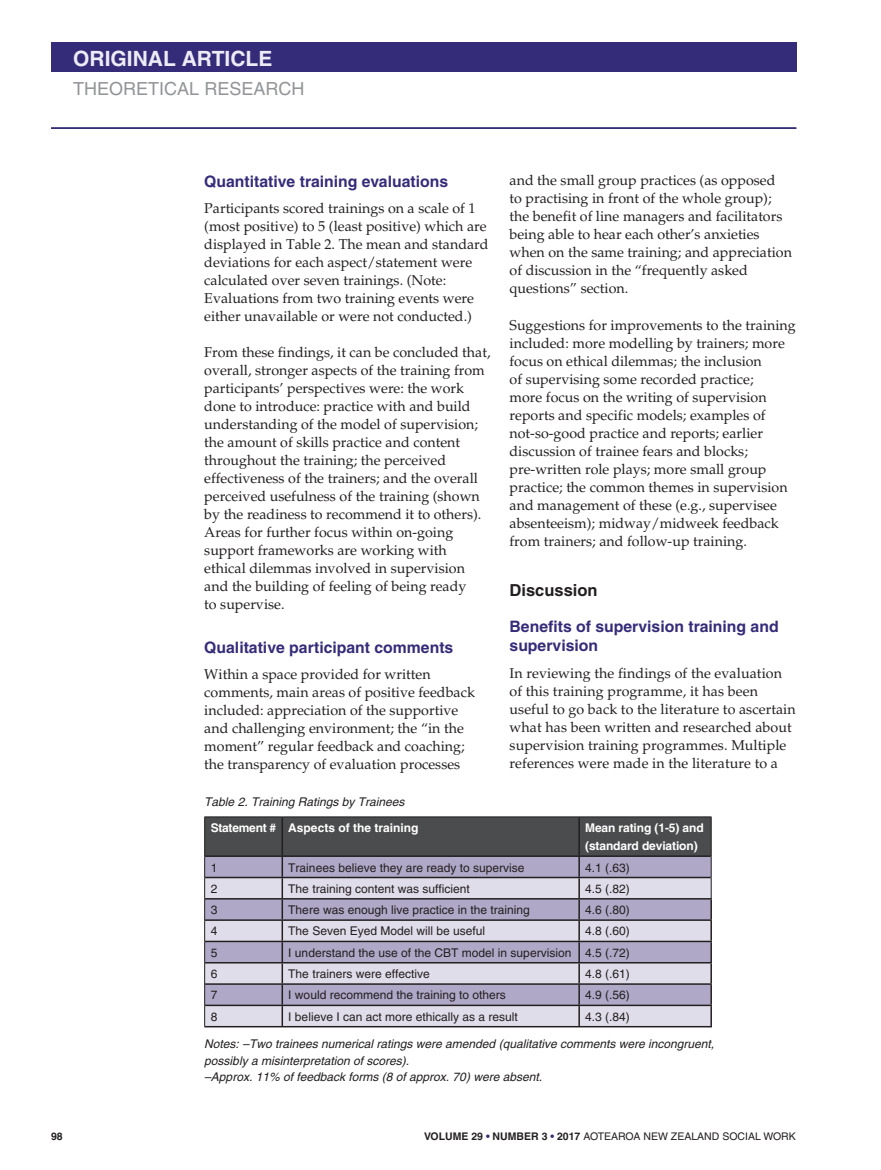
<style>
.page{position:relative;width:881px;height:1170px;background:#fff}
.page>*{position:absolute;margin:0;border:0;box-sizing:border-box;transform-origin:0 0}
.t1{font:700 21px "Helvetica";color:#edebf5}
.t2{font:18px "Helvetica";color:#939598}
.t3{font:700 16.5px "Helvetica";color:#231f20}
.t4{font:700 15.75px/18.9px "Helvetica";color:#352c79}
.t5{font:14.25px/18px "Palatino";color:#231f20}
.t6{font:12px "Helvetica";color:#231f20}
.t7{font:italic 12px/16.5px "Helvetica";color:#231f20}
.t8{font:700 12px/18px "Helvetica";letter-spacing:-.01em;color:#fff}
.t9{font:10.5px "Helvetica";color:#231f20}
.t10{font:700 10.5px "Helvetica";color:#231f20}
.s1{font-weight:700}
.s2{font-weight:700;color:#352c79}
</style>
<div class="page">
<div style="left:51px;top:43px;width:745px;height:29px;background:#352c79"></div>
<hr style="left:51px;top:127px;width:745px;height:2px;background:#352c79">
<svg style="left:204px;top:816px;width:507px;height:209px;background:#a09cac"></svg>
<hr style="left:204px;top:1025px;width:507px;height:2px;background:#231f20">
<h1 class="t1" style="left:73px;top:50px;width:201px">ORIGINAL ARTICLE</h1>
<p class="t2" style="left:73px;top:82px;width:233px">THEORETICAL RESEARCH</p>
<p class="t4" style="left:204px;top:173px;width:245px">Quantitative training evaluations</p>
<p class="t5" style="left:204px;top:201px;width:286px">Participants scored trainings on a scale of 1 (most positive) to 5 (least positive) which are displayed in Table 2. The mean and standard deviations for each aspect/statement were calculated over seven trainings. (Note:<br>Evaluations from two training events were either unavailable or were not conducted.)</p>
<p class="t5" style="left:204px;top:344px;width:288px">From these findings, it can be concluded that, overall, stronger aspects of the training from participants’ perspectives were: the work done to introduce: practice with and build understanding of the model of supervision; the amount of skills practice and content throughout the training; the perceived effectiveness of the trainers; and the overall perceived usefulness of the training (shown by the readiness to recommend it to others).<br>Areas for further focus within on-going support frameworks are working with ethical dilemmas involved in supervision and the building of feeling of being ready<br>to supervise.</p>
<p class="t4" style="left:204px;top:639px;width:250px">Qualitative participant comments</p>
<p class="t5" style="left:204px;top:667px;width:272px">Within a space provided for written comments, main areas of positive feedback included: appreciation of the supportive and challenging environment; the “in the moment” regular feedback and coaching; the transparency of evaluation processes</p>
<p class="t5" style="left:509px;top:172px;width:284px">and the small group practices (as opposed<br>to practising in front of the whole group); the benefit of line managers and facilitators being able to hear each other’s anxieties when on the same training; and appreciation of discussion in the “frequently asked questions” section.</p>
<p class="t5" style="left:509px;top:318px;width:288px">Suggestions for improvements to the training included: more modelling by trainers; more focus on ethical dilemmas; the inclusion<br>of supervising some recorded practice;<br>more focus on the writing of supervision reports and specific models; examples of not-so-good practice and reports; earlier discussion of trainee fears and blocks; pre-written role plays; more small group practice; the common themes in supervision and management of these (e.g., supervisee absenteeism); midway/midweek feedback from trainers; and follow-up training.</p>
<p class="t3" style="left:509px;top:584px;width:90px">Discussion</p>
<p class="t4" style="left:509px;top:618px;width:270px">Benefits of supervision training and supervision</p>
<p class="t5" style="left:509px;top:665px;width:287px">In reviewing the findings of the evaluation of this training programme, it has been useful to go back to the literature to ascertain what has been written and researched about supervision training programmes. Multiple references were made in the literature to a</p>
<p class="t7" style="left:204px;top:794px;width:202px">Table 2. Training Ratings by Trainees</p>
<p class="t8" style="left:210px;top:820px;width:209px">Statement # Aspects of the training</p>
<p class="t8" style="left:585px;top:820px;width:120px">Mean rating (1-5) and (standard deviation)</p>
<p class="t6" style="left:210px;top:862px;width:8px">1</p>
<p class="t6" style="left:288px;top:862px;width:238px">Trainees believe they are ready to supervise</p>
<p class="t6" style="left:585px;top:862px;width:46px">4.1 (.63)</p>
<p class="t6" style="left:210px;top:884px;width:8px">2</p>
<p class="t6" style="left:288px;top:884px;width:183px">The training content was sufficient</p>
<p class="t6" style="left:585px;top:884px;width:46px">4.5 (.82)</p>
<p class="t6" style="left:210px;top:905px;width:8px">3</p>
<p class="t6" style="left:288px;top:905px;width:243px">There was enough live practice in the training</p>
<p class="t6" style="left:585px;top:905px;width:46px">4.6 (.80)</p>
<p class="t6" style="left:210px;top:926px;width:8px">4</p>
<p class="t6" style="left:288px;top:926px;width:198px">The Seven Eyed Model will be useful</p>
<p class="t6" style="left:585px;top:926px;width:46px">4.8 (.60)</p>
<p class="t6" style="left:210px;top:948px;width:8px">5</p>
<p class="t6" style="left:288px;top:948px;width:343px">I understand the use of the CBT model in supervision 4.5 (.72)</p>
<p class="t6" style="left:210px;top:969px;width:8px">6</p>
<p class="t6" style="left:288px;top:969px;width:143px">The trainers were effective</p>
<p class="t6" style="left:585px;top:969px;width:46px">4.8 (.61)</p>
<p class="t6" style="left:210px;top:990px;width:8px">7</p>
<p class="t6" style="left:288px;top:990px;width:219px">I would recommend the training to others</p>
<p class="t6" style="left:585px;top:990px;width:46px">4.9 (.56)</p>
<p class="t6" style="left:210px;top:1011px;width:8px">8</p>
<p class="t6" style="left:288px;top:1011px;width:231px">I believe I can act more ethically as a result</p>
<p class="t6" style="left:585px;top:1011px;width:46px">4.3 (.84)</p>
<p class="t7" style="left:204px;top:1037px;width:511px">Notes: –Two trainees numerical ratings were amended (qualitative comments were incongruent, possibly a misinterpretation of scores).<br>–Approx. 11% of feedback forms (8 of approx. 70) were absent.</p>
<p class="t10" style="left:51px;top:1132px;width:13px">98</p>
<p class="t9" style="left:424px;top:1132px;width:373px"><span class="s1">VOLUME 29</span> <span class="s2">•</span> <span class="s1">NUMBER 3</span> <span class="s2">•</span> <span class="s1">2017</span> AOTEAROA NEW ZEALAND SOCIAL WORK</p>
</div>
